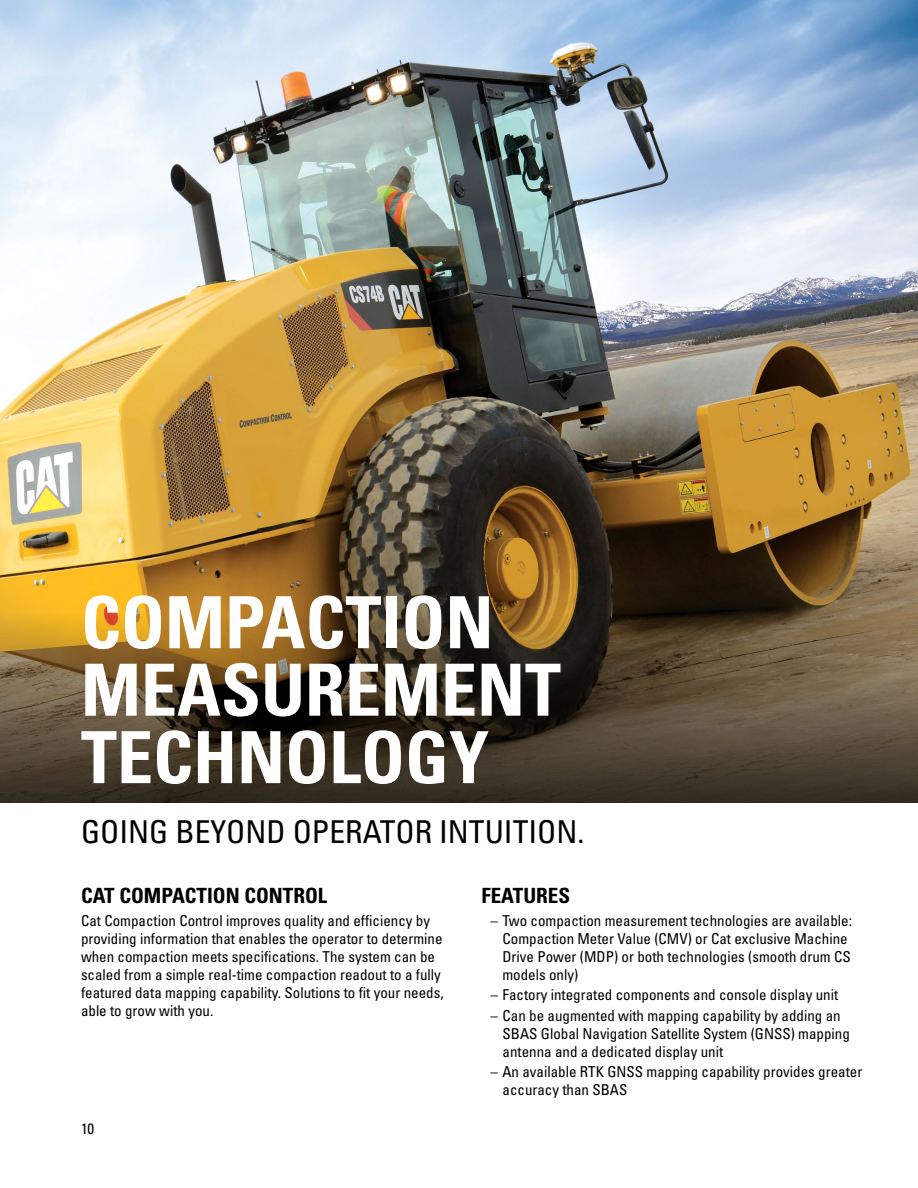
<style>
.page{position:relative;width:918px;height:1188px;background:#fff}
.page>*{position:absolute;margin:0;border:0;box-sizing:border-box;transform-origin:0 0}
.t1{font:700 condensed 72px/67.5px "Univers";color:#fff}
.t2{font:condensed 31.5px "Univers";color:#000}
.t3{font:700 condensed 21px "Univers";color:#000}
.t4{font:condensed 15px/18px "Univers";color:#000}
</style>
<div class="page">
<img style="left:0;top:0;width:918px;height:554px">
<svg style="left:0;top:554px;width:918px;height:248px;background:#5b4829"></svg>
<h1 class="t1" style="left:81px;top:588px;width:414px">COMPACTION<br>MEASURE</h1>
<h1 class="t1" style="left:381px;top:655px;width:100px">MENT</h1>
<h1 class="t1" style="left:81px;top:723px;width:154px">TECHNOLO</h1>
<h1 class="t1" style="left:405px;top:723px;width:85px">GY</h1>
<h2 class="t2" style="left:81px;top:812px;width:505px">Going Beyond Operator Intuition.</h2>
<h3 class="t3" style="left:81px;top:883px;width:127px">CAT COMPACTION</h3>
<h3 class="t3" style="left:244px;top:883px;width:25px">CONTROL</h3>
<p class="t4" style="left:81px;top:912px;width:364px">Cat Compaction Control improves quality and efficiency by providing information that enables the operator to determine when compaction meets specifications. The system can be scaled from a simple real-time compaction readout to a fully featured data mapping capability. Solutions to fit your needs, able to grow with you.</p>
<p class="t4" style="left:81px;top:1120px;width:15px">10</p>
<h3 class="t3" style="left:482px;top:883px;width:12px">FEATURES</h3>
<p class="t4" style="left:502px;top:912px;width:351px;text-indent:-12px">– Two compaction measurement technologies are available:<br>Compaction Meter Value (CMV) or Cat exclusive Machine Drive Power (MDP) or both technologies (smooth drum CS models only)</p>
<p class="t4" style="left:490px;top:986px;width:349px">– Factory integrated components and console display unit</p>
<p class="t4" style="left:502px;top:1006px;width:349px;text-indent:-12px">– Can be augmented with mapping capability by adding an<br>SBAS Global Navigation Satellite System (GNSS) mapping antenna and a dedicated display unit</p>
<p class="t4" style="left:502px;top:1062px;width:361px;text-indent:-12px">– An available RTK GNSS mapping capability provides greater accuracy than SBAS</p>
</div>
